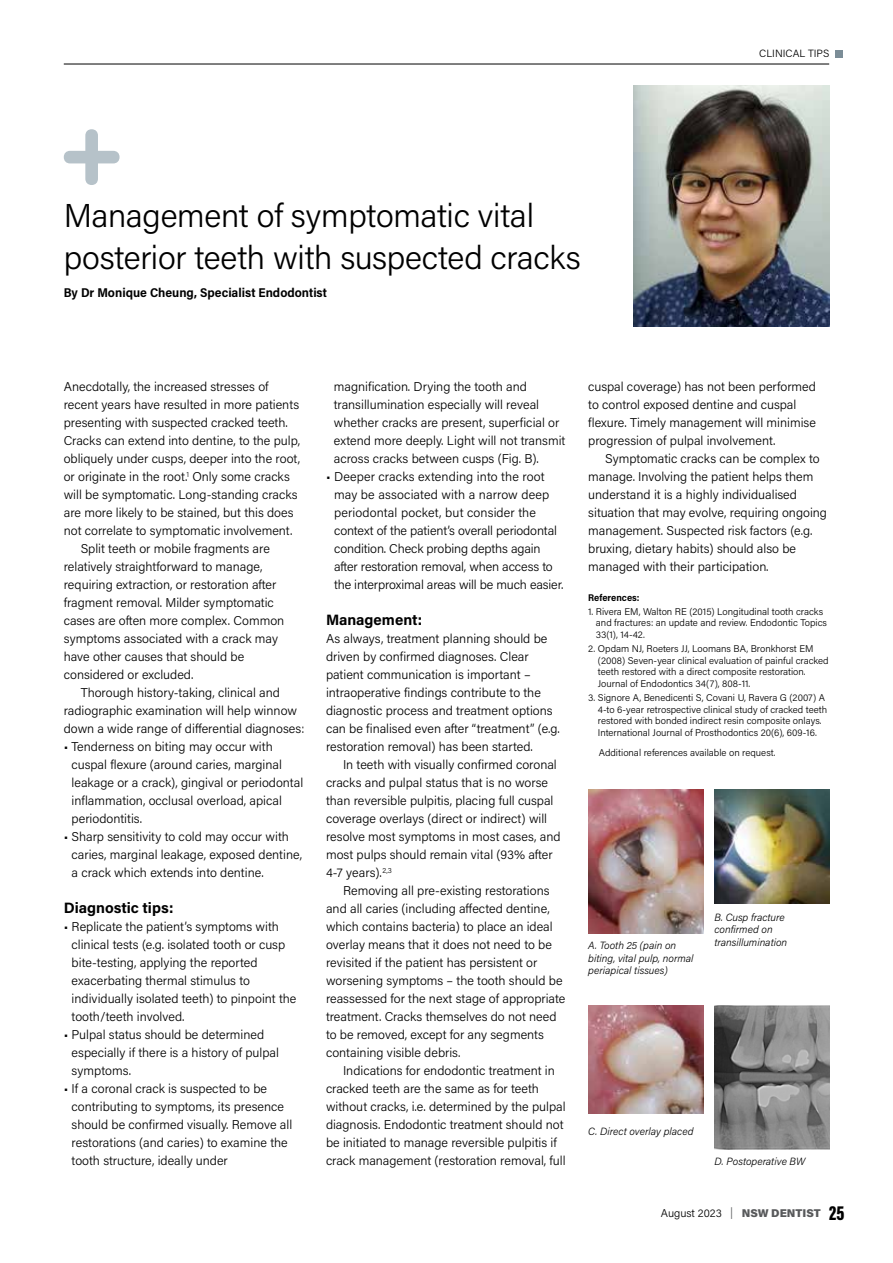
<style>
.page{position:relative;width:893px;height:1263px;background:#fff}
.page>*{position:absolute;margin:0;border:0;box-sizing:border-box;transform-origin:0 0}
.t1{font:33px/42px "Acumin Variable Concept";letter-spacing:-.01em;color:#000}
.t2{font:21px "Acumin Variable Concept";color:#000}
.t3{font:700 15px "Acumin Pro";color:#000}
.t4{font:300 12.75px/18px "Acumin Pro";color:#000}
.t5{font:700 12.75px "Acumin Pro Semi Cond";color:#000}
.t6{font:900 11.25px "Acumin Pro";color:#58595b}
.t7{font:11.25px "Acumin Variable Concept";color:#000}
.t8{font:italic 300 10.5px/12.6px "Acumin Pro";color:#000}
.t9{font:300 10.5px "Acumin Pro";color:#000}
.t10{font:300 9.75px/11.7px "Acumin Pro";color:#000}
.t11{font:700 9.75px "Acumin Pro Semi Cond";color:#000}
.s1{font-family:"Acumin Variable Concept";font-weight:400}
</style>
<div class="page">
<hr style="left:64px;top:64px;width:765px;height:1px;background:#000">
<div style="left:835px;top:50px;width:7px;height:7px;background:#7b8d97"></div>
<svg style="left:64px;top:129px;width:56px;height:56px"></svg>
<img style="left:634px;top:85px;width:195px;height:241px">
<img style="left:588px;top:789px;width:115px;height:144px">
<img style="left:588px;top:1005px;width:115px;height:108px">
<img style="left:714px;top:789px;width:115px;height:115px">
<img style="left:714px;top:1005px;width:115px;height:144px">
<p class="t9" style="left:759px;top:46px;width:72px">CLINICAL TIPS</p>
<h1 class="t1" style="left:64px;top:193px;width:519px">Management of symptomatic vital posterior teeth with suspected cracks</h1>
<p class="t5" style="left:64px;top:284px;width:265px">By Dr Monique Cheung, Specialist Endodontist</p>
<p class="t4" style="left:64px;top:377px;width:206px">Anecdotally, the increased stresses of</p>
<p class="t4" style="left:64px;top:395px;width:237px">recent years have resulted in more patients</p>
<p class="t4" style="left:64px;top:413px;width:225px">presenting with suspected cracked teeth.</p>
<p class="t4" style="left:64px;top:431px;width:238px">Cracks can extend into dentine, to the pulp,</p>
<p class="t4" style="left:64px;top:449px;width:238px">obliquely under cusps, deeper into the root,</p>
<p class="t4" style="left:64px;top:467px;width:228px">or originate in the root.<sup>1</sup> Only some cracks</p>
<p class="t4" style="left:64px;top:485px;width:235px">will be symptomatic. Long-standing cracks</p>
<p class="t4" style="left:64px;top:503px;width:231px">are more likely to be stained, but this does</p>
<p class="t4" style="left:64px;top:521px;width:230px">not correlate to symptomatic involvement.</p>
<p class="t4" style="left:81px;top:539px;width:191px">Split teeth or mobile fragments are</p>
<p class="t4" style="left:64px;top:557px;width:200px">relatively straightforward to manage,</p>
<p class="t4" style="left:64px;top:575px;width:214px">requiring extraction, or restoration after</p>
<p class="t4" style="left:64px;top:593px;width:212px">fragment removal. Milder symptomatic</p>
<p class="t4" style="left:64px;top:611px;width:222px">cases are often more complex. Common</p>
<p class="t4" style="left:64px;top:629px;width:216px">symptoms associated with a crack may</p>
<p class="t4" style="left:64px;top:647px;width:182px">have other causes that should be</p>
<p class="t4" style="left:64px;top:665px;width:131px">considered or excluded.</p>
<p class="t4" style="left:81px;top:683px;width:201px">Thorough history-taking, clinical and</p>
<p class="t4" style="left:64px;top:701px;width:235px">radiographic examination will help winnow</p>
<p class="t4" style="left:64px;top:719px;width:242px">down a wide range of differential diagnoses:</p>
<p class="t4" style="left:72px;top:737px;width:233px;text-indent:-8px">• Tenderness on biting may occur with cuspal flexure (around caries, marginal leakage or a crack), gingival or periodontal inflammation, occlusal overload, apical periodontitis.</p>
<p class="t4" style="left:72px;top:827px;width:232px;text-indent:-8px">• Sharp sensitivity to cold may occur with caries, marginal leakage, exposed dentine, a crack which extends into dentine.</p>
<p class="t3" style="left:64px;top:897px;width:111px">Diagnostic tips:</p>
<p class="t4" style="left:72px;top:917px;width:226px;text-indent:-8px">• Replicate the patient’s symptoms with clinical tests (e.g. isolated tooth or cusp bite-testing, applying the reported exacerbating thermal stimulus to individually isolated teeth) to pinpoint the tooth/teeth involved.</p>
<p class="t4" style="left:72px;top:1025px;width:209px;text-indent:-8px">• Pulpal status should be determined especially if there is a history of pulpal symptoms.</p>
<p class="t4" style="left:72px;top:1079px;width:222px;text-indent:-8px">• If a coronal crack is suspected to be contributing to symptoms, its presence should be confirmed visually. Remove all restorations (and caries) to examine the tooth structure, ideally under</p>
<p class="t4" style="left:334px;top:377px;width:233px">magnification. Drying the tooth and transillumination especially will reveal whether cracks are present, superficial or extend more deeply. Light will not transmit across cracks between cusps (Fig. B).</p>
<p class="t4" style="left:334px;top:467px;width:231px;text-indent:-8px">• Deeper cracks extending into the root may be associated with a narrow deep periodontal pocket, but consider the context of the patient’s overall periodontal condition. Check probing depths again after restoration removal, when access to the interproximal areas will be much easier.</p>
<p class="t3" style="left:326px;top:609px;width:98px">Management:</p>
<p class="t4" style="left:326px;top:629px;width:235px">As always, treatment planning should be driven by confirmed diagnoses. Clear patient communication is important – intraoperative findings contribute to the diagnostic process and treatment options can be finalised even after “treatment” (e.g. restoration removal) has been started.</p>
<p class="t4" style="left:326px;top:755px;width:236px;text-indent:17px">In teeth with visually confirmed coronal cracks and pulpal status that is no worse than reversible pulpitis, placing full cuspal coverage overlays (direct or indirect) will resolve most symptoms in most cases, and most pulps should remain vital (93% after 4-7 years).<sup>2,3</sup></p>
<p class="t4" style="left:326px;top:881px;width:241px;text-indent:17px">Removing all pre-existing restorations and all caries (including affected dentine, which contains bacteria) to place an ideal overlay means that it does not need to be revisited if the patient has persistent or worsening symptoms – the tooth should be reassessed for the next stage of appropriate treatment. Cracks themselves do not need to be removed, except for any segments containing visible debris.</p>
<p class="t4" style="left:326px;top:1061px;width:241px;text-indent:17px">Indications for endodontic treatment in cracked teeth are the same as for teeth without cracks, i.e. determined by the pulpal diagnosis. Endodontic treatment should not be initiated to manage reversible pulpitis if crack management (restoration removal, full</p>
<p class="t4" style="left:588px;top:377px;width:229px">cuspal coverage) has not been performed to control exposed dentine and cuspal flexure. Timely management will minimise progression of pulpal involvement.</p>
<p class="t4" style="left:588px;top:449px;width:240px;text-indent:17px">Symptomatic cracks can be complex to manage. Involving the patient helps them understand it is a highly individualised situation that may evolve, requiring ongoing management. Suspected risk factors (e.g. bruxing, dietary habits) should also be managed with their participation.</p>
<p class="t11" style="left:588px;top:590px;width:53px">References:</p>
<p class="t10" style="left:596px;top:605px;width:233px;text-indent:-8px">1. Rivera EM, Walton RE (2015) Longitudinal tooth cracks and fractures: an update and review. Endodontic Topics<br>33(1), 14-42.</p>
<p class="t10" style="left:598px;top:642px;width:232px;text-indent:-10px">2. Opdam NJ, Roeters JJ, Loomans BA, Bronkhorst EM (2008) Seven-year clinical evaluation of painful cracked teeth restored with a direct composite restoration.<br>Journal of Endodontics 34(7), 808-11.</p>
<p class="t10" style="left:598px;top:691px;width:231px;text-indent:-10px">3. Signore A, Benedicenti S, Covani U, Ravera G (2007) A 4-to 6-year retrospective clinical study of cracked teeth restored with bonded indirect resin composite onlays.<br>International Journal of Prosthodontics 20(6), 609-16.</p>
<p class="t10" style="left:599px;top:746px;width:178px">Additional references available on request.</p>
<p class="t8" style="left:588px;top:939px;width:107px">A. Tooth 25 (pain on biting, vital pulp, normal periapical tissues)</p>
<p class="t8" style="left:714px;top:910px;width:74px">B. Cusp fracture confirmed on transillumination</p>
<p class="t8" style="left:588px;top:1124px;width:107px">C. Direct overlay placed</p>
<p class="t8" style="left:714px;top:1155px;width:92px">D. Postoperative BW</p>
<p class="t7" style="left:661px;top:1205px;width:62px">August 2023</p>
<h2 class="t2" style="left:829px;top:1199px;width:17px">25</h2>
<p class="t6" style="left:730px;top:1205px;width:92px"><span class="s1">|</span> NSW DENTIST</p>
</div>
